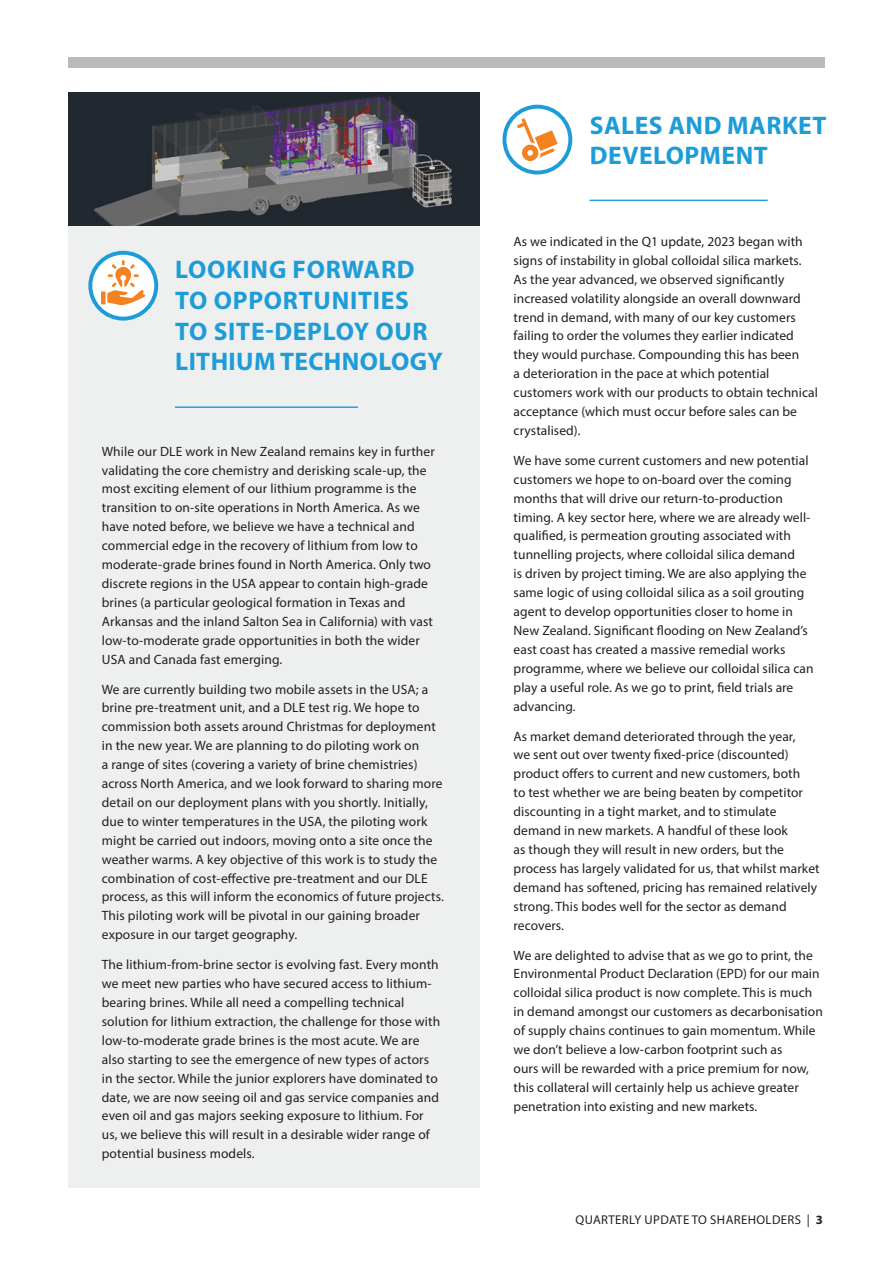
<style>
.page{position:relative;width:893px;height:1263px;background:#fff}
.page>*{position:absolute;margin:0;border:0;box-sizing:border-box;transform-origin:0 0}
.t1{font:700 25.5px/30.6px "Myriad Pro";letter-spacing:.02em;color:#1d9cd8}
.t2{font:13.5px/18.9px "Myriad Pro";letter-spacing:.005em;color:#231f20}
.t3{font:12.75px "Myriad Pro";letter-spacing:.03em;color:#231f20}
.s1{font-weight:700}
</style>
<div class="page">
<div style="left:68px;top:92px;width:412px;height:1096px;background:#eeefef"></div>
<div style="left:68px;top:57px;width:757px;height:11px;background:#b8babd"></div>
<svg style="left:504px;top:107px;width:66px;height:66px"></svg>
<div style="left:502px;top:105px;width:70px;height:69px;border:4px solid #1d9cd8;border-radius:50%"></div>
<svg style="left:517px;top:118px;width:41px;height:43px"></svg>
<hr style="left:589px;top:200px;width:179px;height:1px;background:#1d9cd8">
<svg style="left:90px;top:253px;width:66px;height:66px"></svg>
<div style="left:88px;top:251px;width:70px;height:70px;border:4px solid #1d9cd8;border-radius:50%"></div>
<svg style="left:101px;top:260px;width:45px;height:45px;background:#f9d3b3"></svg>
<hr style="left:175px;top:406px;width:183px;height:2px;background:#1d9cd8">
<img style="left:68px;top:92px;width:412px;height:133px">
<h1 class="t1" style="left:175px;top:254px;width:269px">LOOKING FORWARD<br>TO OPPORTUNITIES<br>TO SITE-DEPLOY OUR<br>LITHIUM TECHNOLOGY</h1>
<p class="t2" style="left:102px;top:441px;width:335px">While our DLE work in New Zealand remains key in further validating the core chemistry and derisking scale-up, the most exciting element of our lithium programme is the transition to on-site operations in North America. As we have noted before, we believe we have a technical and commercial edge in the recovery of lithium from low to moderate-grade brines found in North America. Only two discrete regions in the USA appear to contain high-grade brines (a particular geological formation in Texas and Arkansas and the inland Salton Sea in California) with vast low-to-moderate grade opportunities in both the wider USA and Canada fast emerging.</p>
<p class="t2" style="left:102px;top:679px;width:344px">We are currently building two mobile assets in the USA; a brine pre-treatment unit, and a DLE test rig. We hope to commission both assets around Christmas for deployment in the new year. We are planning to do piloting work on<br>a range of sites (covering a variety of brine chemistries) across North America, and we look forward to sharing more detail on our deployment plans with you shortly. Initially, due to winter temperatures in the USA, the piloting work might be carried out indoors, moving onto a site once the weather warms. A key objective of this work is to study the combination of cost-effective pre-treatment and our DLE process, as this will inform the economics of future projects.<br>This piloting work will be pivotal in our gaining broader exposure in our target geography.</p>
<p class="t2" style="left:102px;top:955px;width:340px">The lithium-from-brine sector is evolving fast. Every month we meet new parties who have secured access to lithium&shy;bearing brines. While all need a compelling technical solution for lithium extraction, the challenge for those with low-to-moderate grade brines is the most acute. We are also starting to see the emergence of new types of actors in the sector. While the junior explorers have dominated to date, we are now seeing oil and gas service companies and even oil and gas majors seeking exposure to lithium. For us, we believe this will result in a desirable wider range of potential business models.</p>
<h1 class="t1" style="left:590px;top:109px;width:238px">SALES AND MARKET<br>DEVELOPMENT</h1>
<p class="t2" style="left:514px;top:232px;width:306px">As we indicated in the Q1 update, 2023 began with signs of instability in global colloidal silica markets.<br>As the year advanced, we observed significantly increased volatility alongside an overall downward trend in demand, with many of our key customers failing to order the volumes they earlier indicated they would purchase. Compounding this has been<br>a deterioration in the pace at which potential customers work with our products to obtain technical acceptance (which must occur before sales can be crystalised).</p>
<p class="t2" style="left:514px;top:451px;width:301px">We have some current customers and new potential customers we hope to on-board over the coming months that will drive our return-to-production timing. A key sector here, where we are already well&shy;qualified, is permeation grouting associated with tunnelling projects, where colloidal silica demand<br>is driven by project timing. We are also applying the same logic of using colloidal silica as a soil grouting agent to develop opportunities closer to home in New Zealand. Significant flooding on New Zealand’s east coast has created a massive remedial works programme, where we believe our colloidal silica can play a useful role. As we go to print, field trials are advancing.</p>
<p class="t2" style="left:514px;top:726px;width:308px">As market demand deteriorated through the year,<br>we sent out over twenty fixed-price (discounted) product offers to current and new customers, both<br>to test whether we are being beaten by competitor discounting in a tight market, and to stimulate demand in new markets. A handful of these look<br>as though they will result in new orders, but the process has largely validated for us, that whilst market demand has softened, pricing has remained relatively strong. This bodes well for the sector as demand recovers.</p>
<p class="t2" style="left:514px;top:945px;width:311px">We are delighted to advise that as we go to print, the Environmental Product Declaration (EPD) for our main colloidal silica product is now complete. This is much in demand amongst our customers as decarbonisation of supply chains continues to gain momentum. While we don’t believe a low-carbon footprint such as<br>ours will be rewarded with a price premium for now, this collateral will certainly help us achieve greater penetration into existing and new markets.</p>
<p class="t3" style="left:576px;top:1212px;width:249px">QUARTERLY UPDATE TO SHAREHOLDERS | <span class="s1">3</span></p>
</div>
